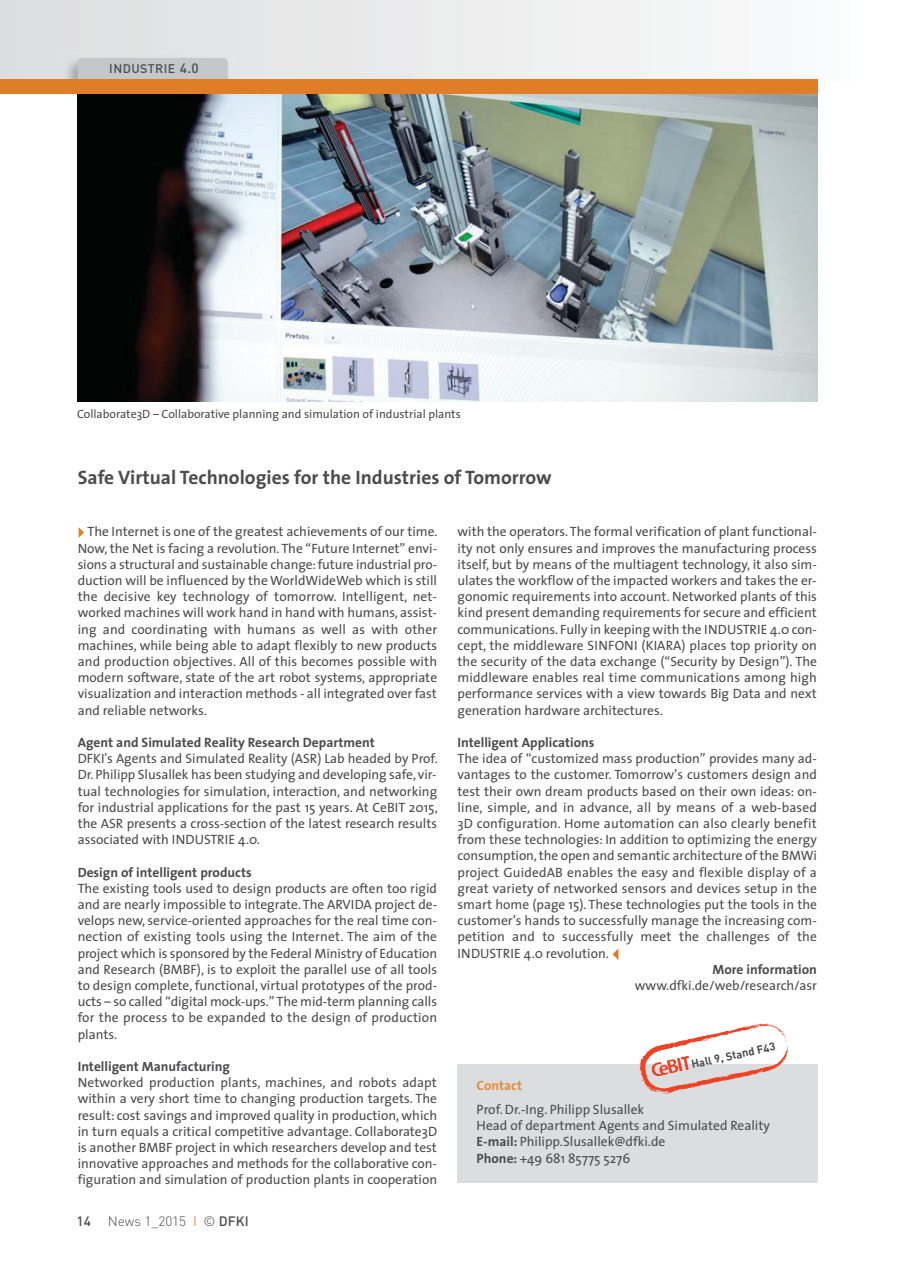
<style>
.page{position:relative;width:899px;height:1268px;background:#fff}
.page>*{position:absolute;margin:0;border:0;box-sizing:border-box;transform-origin:0 0}
.t1{font:700 19.5px "The Sans";color:#4c4c4e}
.t2{font:13.5px/16.2px "The Sans";color:#4c4c4e;text-align:justify}
.t3{font:700 13.5px "The Sans";color:#4c4c4e}
.t4{font:300 13.5px "DIN";color:#4c4c4e}
.t5{font:700 13.5px "The Sans";color:#e38d3f}
.t6{font:500 13.5px "DIN";color:#4c4c4e}
.t7{font:500 12.3px "DIN";letter-spacing:.035em;color:#4c4c4e}
.t8{font:12px "The Sans";color:#4c4c4e}
.t9{font:700 11.25px "DIN";color:#4c4c4e}
.s1{font-size:13.5px}
.s2{font-weight:700}
.s3{font-weight:400;color:#e38d3f}
.s4{font-weight:500}
</style>
<div class="page">
<img style="left:78px;top:94px;width:740px;height:308px">
<div style="left:0;top:0;width:894px;height:81px;background:linear-gradient(to right,#dcddde,#fcfdfd)"></div>
<img style="left:59px;top:52px;width:176px;height:50px">
<div style="left:78px;top:58px;width:150px;height:24px;background:#c6c7c9;border-radius:4px"></div>
<div style="left:0;top:79px;width:818px;height:15px;background:#e07e27"></div>
<svg style="left:79px;top:527px;width:5px;height:11px"></svg>
<div style="left:457px;top:1064px;width:361px;height:119px;background:#dcddde"></div>
<svg style="left:639px;top:1023px;width:148px;height:71px"></svg>
<svg style="left:612px;top:949px;width:6px;height:11px"></svg>
<p class="t7" style="left:109px;top:65px;width:91px">INDUSTRIE <span class="s1">4.0</span></p>
<p class="t8" style="left:77px;top:410px;width:385px">Collaborate3D – Collaborative planning and simulation of industrial plants</p>
<h1 class="t1" style="left:78px;top:468px;width:475px">Safe Virtual Technologies for the Industries of Tomorrow</h1>
<p class="t2" style="left:78px;top:525px;width:361px;text-indent:10px">The Internet is one of the greatest achievements of our time.<br>Now, the Net is facing a revolution. The “Future Internet” envi&shy;sions a structural and sustainable change: future industrial pro&shy;duction will be influenced by the WorldWideWeb which is still the decisive key technology of tomorrow. Intelligent, net&shy;worked machines will work hand in hand with humans, assist&shy;ing and coordinating with humans as well as with other machines, while being able to adapt flexibly to new products and production objectives. All of this becomes possible with modern software, state of the art robot systems, appropriate visualization and interaction methods - all integrated over fast and reliable networks.</p>
<p class="t3" style="left:78px;top:735px;width:299px">Agent and Simulated Reality Research Department</p>
<p class="t2" style="left:78px;top:752px;width:361px">DFKI's Agents and Simulated Reality (ASR) Lab headed by Prof.<br>Dr. Philipp Slusallek has been studying and developing safe, vir&shy;tual technologies for simulation, interaction, and networking for industrial applications for the past 15 years. At CeBIT 2015, the ASR presents a cross-section of the latest research results associated with INDUSTRIE 4.0.</p>
<p class="t3" style="left:78px;top:865px;width:176px">Design of intelligent products</p>
<p class="t2" style="left:78px;top:881px;width:361px">The existing tools used to design products are often too rigid and are nearly impossible to integrate. The ARVIDA project de&shy;velops new, service-oriented approaches for the real time con&shy;nection of existing tools using the Internet. The aim of the project which is sponsored by the Federal Ministry of Education and Research (BMBF), is to exploit the parallel use of all tools to design complete, functional, virtual prototypes of the prod&shy;ucts – so called “digital mock-ups.” The mid-term planning calls for the process to be expanded to the design of production plants.</p>
<p class="t3" style="left:78px;top:1059px;width:154px">Intelligent Manufacturing</p>
<p class="t2" style="left:78px;top:1076px;width:361px">Networked production plants, machines, and robots adapt within a very short time to changing production targets. The result: cost savings and improved quality in production, which in turn equals a critical competitive advantage. Collaborate3D is another BMBF project in which researchers develop and test innovative approaches and methods for the collaborative con&shy;figuration and simulation of production plants in cooperation</p>
<p class="t5" style="left:476px;top:1079px;width:47px">Contact</p>
<p class="t2" style="left:457px;top:525px;width:361px">with the operators. The formal verification of plant functional&shy;ity not only ensures and improves the manufacturing process itself, but by means of the multiagent technology, it also sim&shy;ulates the workflow of the impacted workers and takes the er&shy;gonomic requirements into account. Networked plants of this kind present demanding requirements for secure and efficient communications. Fully in keeping with the INDUSTRIE 4.0 con&shy;cept, the middleware SINFONI (KIARA) places top priority on the security of the data exchange (“Security by Design”). The middleware enables real time communications among high performance services with a view towards Big Data and next generation hardware architectures.</p>
<p class="t3" style="left:457px;top:735px;width:139px">Intelligent Applications</p>
<p class="t2" style="left:457px;top:752px;width:361px">The idea of “customized mass production” provides many ad&shy;vantages to the customer. Tomorrow’s customers design and test their own dream products based on their own ideas: on&shy;line, simple, and in advance, all by means of a web-based 3D configuration. Home automation can also clearly benefit from these technologies: In addition to optimizing the energy consumption, the open and semantic architecture of the BMWi project GuidedAB enables the easy and flexible display of a great variety of networked sensors and devices setup in the smart home (page 15). These technologies put the tools in the customer’s hands to successfully manage the increasing com&shy;petition and to successfully meet the challenges of the INDUSTRIE 4.0 revolution.</p>
<p class="t3" style="left:712px;top:962px;width:106px">More information</p>
<p class="t2" style="left:634px;top:979px;width:184px">www.dfki.de/web/research/asr</p>
<p class="t9" style="left:690px;top:1058px;width:87px;rotate:-12deg">Hall 9, Stand F43</p>
<p class="t2" style="left:476px;top:1103px;width:295px;text-align:left">Prof. Dr.-Ing. Philipp Slusallek<br>Head of department Agents and Simulated Reality <span class="s2">E-mail:</span> Philipp.Slusallek@dfki.de<br><span class="s2">Phone:</span> +49 681 85775 5276</p>
<p class="t6" style="left:77px;top:1216px;width:16px">14</p>
<p class="t4" style="left:108px;top:1213px;width:142px">News 1_2015 <span class="s3">I</span> © <span class="s4">DFKI</span></p>
</div>
